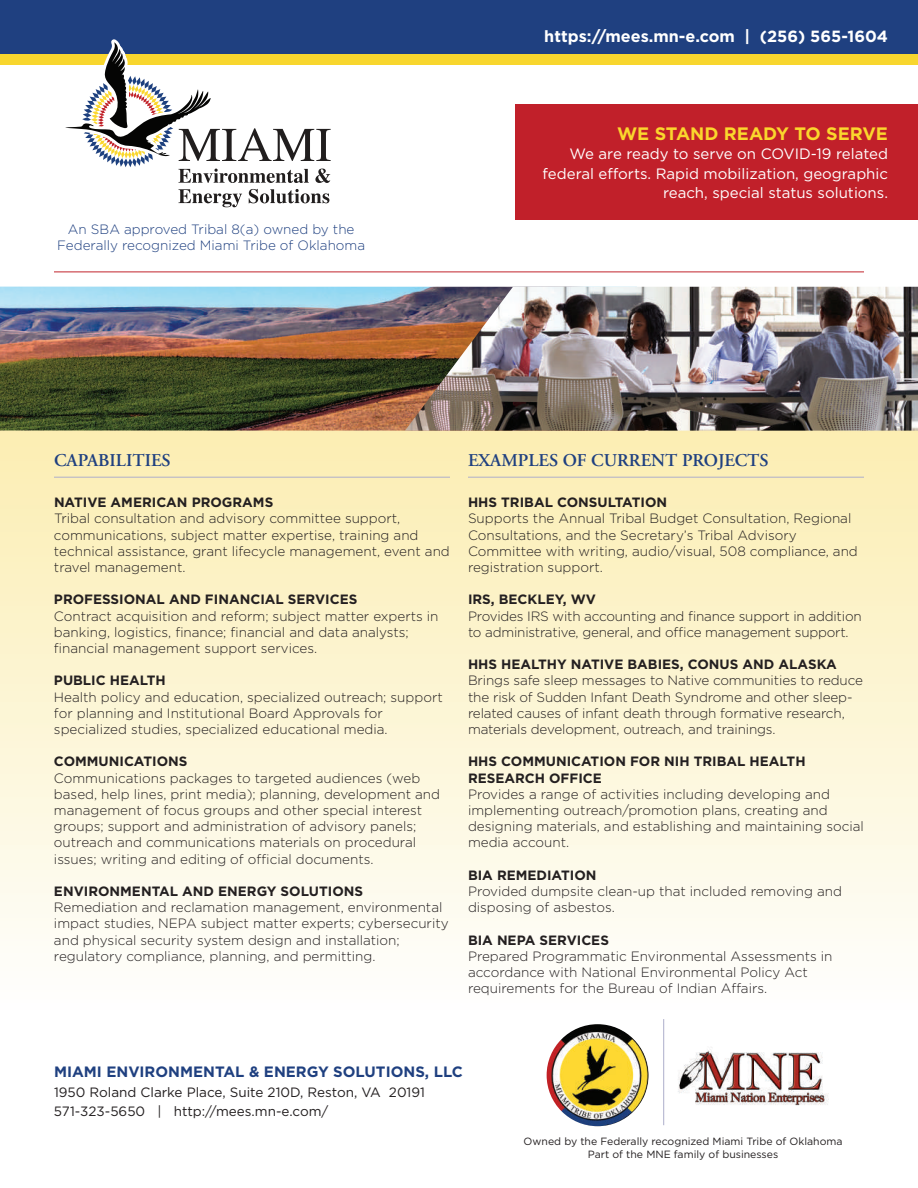
<style>
.page{position:relative;width:918px;height:1188px;background:#fff}
.page>*{position:absolute;margin:0;border:0;box-sizing:border-box;transform-origin:0 0}
.t1{font:600 18px "Adobe Garamond";color:#1f4080}
.t2{font:700 18px "Gotham";color:#fad72d}
.t3{font:700 16.2px "Gotham";color:#fff}
.t4{font:15px/19.5px "Gotham";color:#fff;text-align:right}
.t5{font:700 15px "Gotham";color:#1f4080}
.t6{font:300 13.5px/16.2px "Gotham";color:#231f20}
.t7{font:700 13.5px/16.2px "Gotham";color:#231f20}
.t8{font:13.5px/19.5px "Gotham";color:#231f20}
.t9{font:300 13.5px/16.2px "Gotham";color:#1f4080;text-align:center}
.t10{font:10.5px/13.5px "Gotham";color:#231f20;text-align:center}
</style>
<div class="page">
<div style="left:0;top:0;width:918px;height:65px;background:#f8d62e"></div>
<div style="left:0;top:424px;width:918px;height:586px;background:linear-gradient(to bottom,#fbedb1,#fefefd)"></div>
<div style="left:0;top:0;width:918px;height:54px;background:#1f4080"></div>
<hr style="left:54px;top:272px;width:810px;height:1px;background:#c1242b">
<img style="left:0;top:287px;width:405px;height:144px">
<img style="left:405px;top:287px;width:513px;height:144px">
<img style="left:547px;top:1024px;width:102px;height:102px;border-radius:50%">
<img style="left:678px;top:1047px;width:151px;height:59px">
<hr style="left:663px;top:1019px;width:1px;height:106px;background:#adaecb">
<hr style="left:54px;top:477px;width:396px;height:1px;background:#adaecb">
<hr style="left:468px;top:477px;width:396px;height:1px;background:#adaecb">
<svg style="left:65px;top:39px;width:266px;height:168px"></svg>
<div style="left:515px;top:104px;width:403px;height:116px;background:#c1202a"></div>
<p class="t3" style="left:544px;top:30px;width:345px">https://mees.mn-e.com | (256) 565-1604</p>
<p class="t9" style="left:57px;top:223px;width:309px">An SBA approved Tribal 8(a) owned by the<br>Federally recognized Miami Tribe of Oklahoma</p>
<h1 class="t2" style="left:617px;top:127px;width:272px">WE STAND READY TO SERVE</h1>
<p class="t4" style="left:543px;top:144px;width:347px">We are ready to serve on COVID-19 related federal efforts. Rapid mobilization, geographic reach, special status solutions.</p>
<h1 class="t1" style="left:54px;top:454px;width:118px">CAPABILITIES</h1>
<p class="t7" style="left:54px;top:495px;width:221px">NATIVE AMERICAN PROGRAMS</p>
<p class="t6" style="left:54px;top:512px;width:397px">Tribal consultation and advisory committee support, communications, subject matter expertise, training and technical assistance, grant lifecycle management, event and travel management.</p>
<p class="t7" style="left:54px;top:593px;width:305px">PROFESSIONAL AND FINANCIAL SERVICES</p>
<p class="t6" style="left:54px;top:609px;width:386px">Contract acquisition and reform; subject matter experts in banking, logistics, finance; financial and data analysts; financial management support services.</p>
<p class="t7" style="left:54px;top:674px;width:113px">PUBLIC HEALTH</p>
<p class="t6" style="left:54px;top:690px;width:390px">Health policy and education, specialized outreach; support for planning and Institutional Board Approvals for specialized studies, specialized educational media.</p>
<p class="t7" style="left:54px;top:755px;width:135px">COMMUNICATIONS</p>
<p class="t6" style="left:54px;top:771px;width:388px">Communications packages to targeted audiences (web based, help lines, print media); planning, development and management of focus groups and other special interest groups; support and administration of advisory panels; outreach and communications materials on procedural issues; writing and editing of official documents.</p>
<p class="t7" style="left:54px;top:884px;width:311px">ENVIRONMENTAL AND ENERGY SOLUTIONS</p>
<p class="t6" style="left:54px;top:900px;width:396px">Remediation and reclamation management, environmental impact studies, NEPA subject matter experts; cybersecurity and physical security system design and installation; regulatory compliance, planning, and permitting.</p>
<h1 class="t1" style="left:468px;top:454px;width:302px">EXAMPLES OF CURRENT PROJECTS</h1>
<p class="t7" style="left:468px;top:495px;width:201px">HHS TRIBAL CONSULTATION</p>
<p class="t6" style="left:468px;top:512px;width:391px">Supports the Annual Tribal Budget Consultation, Regional Consultations, and the Secretary’s Tribal Advisory Committee with writing, audio/visual, 508 compliance, and registration support.</p>
<p class="t7" style="left:468px;top:593px;width:129px">IRS, BECKLEY, WV</p>
<p class="t6" style="left:468px;top:609px;width:395px">Provides IRS with accounting and finance support in addition to administrative, general, and office management support.</p>
<p class="t7" style="left:468px;top:657px;width:370px">HHS HEALTHY NATIVE BABIES, CONUS AND ALASKA</p>
<p class="t6" style="left:468px;top:674px;width:396px">Brings safe sleep messages to Native communities to reduce the risk of Sudden Infant Death Syndrome and other sleep&shy;related causes of infant death through formative research, materials development, outreach, and trainings.</p>
<p class="t7" style="left:468px;top:755px;width:339px">HHS COMMUNICATION FOR NIH TRIBAL HEALTH<br>RESEARCH OFFICE</p>
<p class="t6" style="left:468px;top:787px;width:397px">Provides a range of activities including developing and implementing outreach/promotion plans, creating and designing materials, and establishing and maintaining social media account.</p>
<p class="t7" style="left:468px;top:868px;width:130px">BIA REMEDIATION</p>
<p class="t6" style="left:468px;top:884px;width:376px">Provided dumpsite clean-up that included removing and disposing of asbestos.</p>
<p class="t7" style="left:468px;top:933px;width:142px">BIA NEPA SERVICES</p>
<p class="t6" style="left:468px;top:949px;width:366px">Prepared Programmatic Environmental Assessments in accordance with National Environmental Policy Act requirements for the Bureau of Indian Affairs.</p>
<p class="t5" style="left:54px;top:1067px;width:410px">MIAMI ENVIRONMENTAL &amp; ENERGY SOLUTIONS, LLC</p>
<p class="t8" style="left:54px;top:1082px;width:373px">1950 Roland Clarke Place, Suite 210D, Reston, VA 20191<br>571-323-5650 | http://mees.mn-e.com/</p>
<p class="t10" style="left:524px;top:1135px;width:320px">Owned by the Federally recognized Miami Tribe of Oklahoma<br>Part of the MNE family of businesses</p>
</div>
